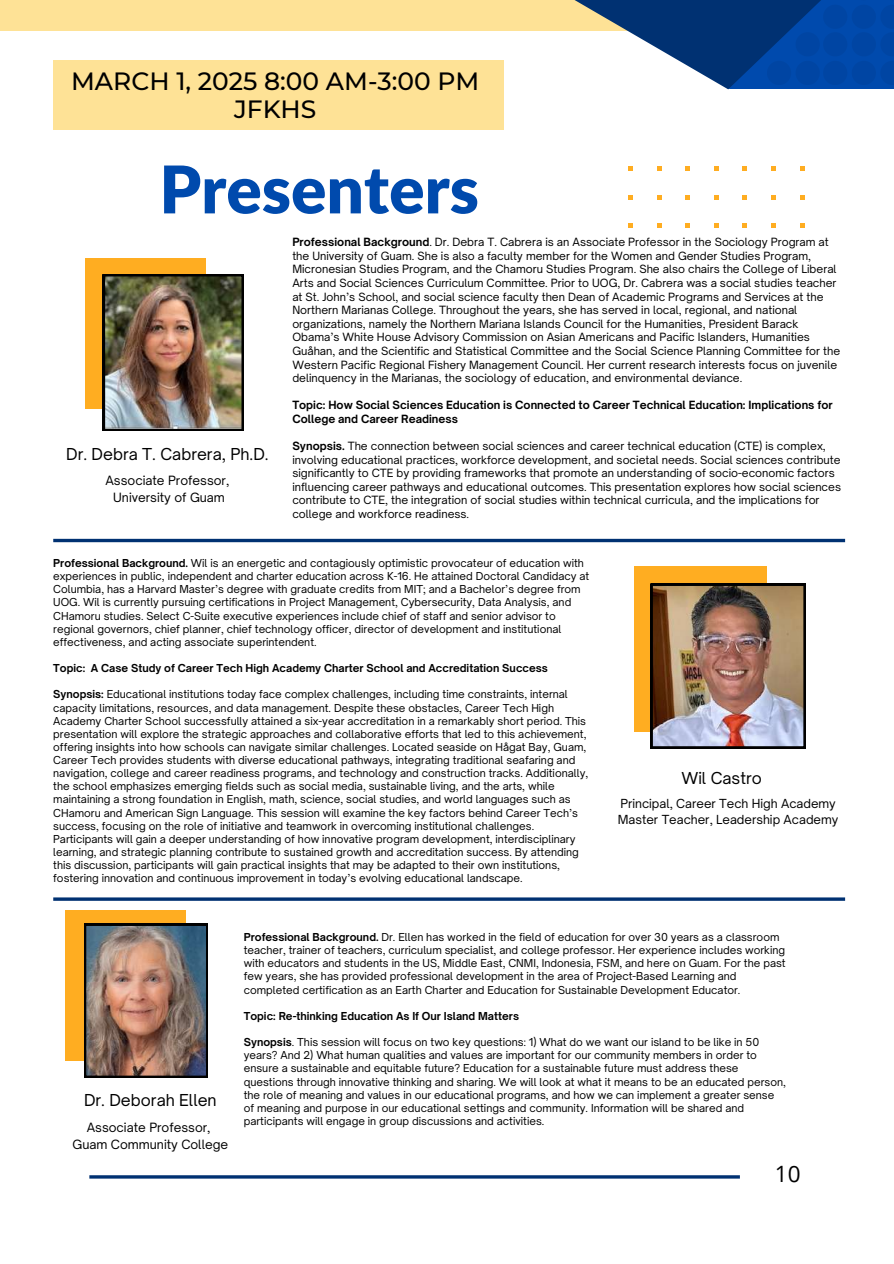
<style>
.page{position:relative;width:894px;height:1264px;background:#fff}
.page>*{position:absolute;margin:0;border:0;box-sizing:border-box;transform-origin:0 0}
.t1{font:900 65.7px "Lato";color:#004aad}
.t2{font:500 24.9px/28.2px "Montserrat";color:#000;text-align:center}
.t3{font:22.5px "Open Sans";color:#000}
.t4{font:15.75px "Open Sauce One";color:#000}
.t5{font:12.3px/17px "Open Sauce One";color:#000;text-align:center}
.t6{font:12px/15.9px "Open Sauce One";color:#000}
.t7{font:10.8px/13.6px "Open Sauce One";color:#000}
.t8{font:700 10.8px/13.6px "Open Sauce One";color:#000}
.t9{font:10.5px/13.2px "Open Sauce One";color:#000}
.t10{font:700 10.5px "Open Sauce One";color:#000}
.s1{font-weight:700}
</style>
<div class="page">
<hr style="left:89px;top:1175px;width:650px;height:3px;background:#003172">
<div style="left:85px;top:258px;width:120px;height:151px;background:#ffad21"></div>
<div style="left:634px;top:565px;width:133px;height:166px;background:#ffad21"></div>
<svg style="left:628px;top:167px;width:4px;height:4px"></svg>
<svg style="left:628px;top:195px;width:4px;height:4px"></svg>
<svg style="left:628px;top:223px;width:4px;height:4px"></svg>
<svg style="left:657px;top:167px;width:4px;height:4px"></svg>
<svg style="left:657px;top:195px;width:4px;height:4px"></svg>
<svg style="left:657px;top:223px;width:4px;height:4px"></svg>
<svg style="left:685px;top:167px;width:4px;height:4px"></svg>
<svg style="left:685px;top:195px;width:4px;height:4px"></svg>
<svg style="left:685px;top:223px;width:4px;height:4px"></svg>
<svg style="left:714px;top:167px;width:4px;height:4px"></svg>
<svg style="left:714px;top:195px;width:4px;height:4px"></svg>
<svg style="left:714px;top:223px;width:4px;height:4px"></svg>
<svg style="left:742px;top:167px;width:4px;height:4px"></svg>
<svg style="left:742px;top:195px;width:4px;height:4px"></svg>
<svg style="left:742px;top:223px;width:4px;height:4px"></svg>
<svg style="left:771px;top:167px;width:4px;height:4px"></svg>
<svg style="left:771px;top:195px;width:4px;height:4px"></svg>
<svg style="left:771px;top:223px;width:4px;height:4px"></svg>
<svg style="left:800px;top:167px;width:3px;height:4px"></svg>
<svg style="left:800px;top:195px;width:3px;height:4px"></svg>
<svg style="left:800px;top:223px;width:3px;height:4px"></svg>
<div style="left:0;top:0;width:700px;height:31px;background:#fee296"></div>
<svg style="left:503px;top:0;width:225px;height:89px"></svg>
<svg style="left:728px;top:0;width:165px;height:89px;background:#003985"></svg>
<svg style="left:767px;top:0;width:126px;height:84px;background:#0044a0"></svg>
<div style="left:53px;top:60px;width:450px;height:70px;background:#fee296"></div>
<div style="left:65px;top:909px;width:120px;height:151px;background:#ffad21"></div>
<hr style="left:53px;top:539px;width:791px;height:3px;background:#003172">
<img style="left:103px;top:274px;width:140px;height:156px">
<img style="left:650px;top:583px;width:155px;height:165px">
<img style="left:84px;top:923px;width:124px;height:154px">
<hr style="left:53px;top:897px;width:791px;height:3px;background:#003172">
<h2 class="t2" style="left:71px;top:67px;width:409px">MARCH 1, 2025 8:00 AM-3:00 PM<br>JFKHS</h2>
<h1 class="t1" style="left:159px;top:148px;width:321px">Presenters</h1>
<p class="t7" style="left:292px;top:235px;width:549px"><span class="s1">Professional Background</span>. Dr. Debra T. Cabrera is an Associate Professor in the Sociology Program at the University of Guam. She is also a faculty member for the Women and Gender Studies Program, Micronesian Studies Program, and the Chamoru Studies Program. She also chairs the College of Liberal Arts and Social Sciences Curriculum Committee. Prior to UOG, Dr. Cabrera was a social studies teacher at St. John’s School, and social science faculty then Dean of Academic Programs and Services at the Northern Marianas College. Throughout the years, she has served in local, regional, and national organizations, namely the Northern Mariana Islands Council for the Humanities, President Barack Obama’s White House Advisory Commission on Asian Americans and Pacific Islanders, Humanities Guåhan, and the Scientific and Statistical Committee and the Social Science Planning Committee for the Western Pacific Regional Fishery Management Council. Her current research interests focus on juvenile delinquency in the Marianas, the sociology of education, and environmental deviance.</p>
<p class="t8" style="left:292px;top:398px;width:541px">Topic: How Social Sciences Education is Connected to Career Technical Education: Implications for<br>College and Career Readiness</p>
<p class="t7" style="left:292px;top:439px;width:550px"><span class="s1">Synopsis.</span> The connection between social sciences and career technical education (CTE) is complex, involving educational practices, workforce development, and societal needs. Social sciences contribute significantly to CTE by providing frameworks that promote an understanding of socio-economic factors influencing career pathways and educational outcomes. This presentation explores how social sciences contribute to CTE, the integration of social studies within technical curricula, and the implications for college and workforce readiness.</p>
<p class="t9" style="left:53px;top:556px;width:537px"><span class="s1">Professional Background.</span> Wil is an energetic and contagiously optimistic provocateur of education with experiences in public, independent and charter education across K-16. He attained Doctoral Candidacy at Columbia, has a Harvard Master’s degree with graduate credits from MIT; and a Bachelor’s degree from UOG. Wil is currently pursuing certifications in Project Management, Cybersecurity, Data Analysis, and CHamoru studies. Select C-Suite executive experiences include chief of staff and senior advisor to regional governors, chief planner, chief technology officer, director of development and institutional effectiveness, and acting associate superintendent.</p>
<p class="t10" style="left:53px;top:661px;width:496px">Topic: A Case Study of Career Tech High Academy Charter School and Accreditation Success</p>
<p class="t9" style="left:53px;top:687px;width:536px"><span class="s1">Synopsis:</span> Educational institutions today face complex challenges, including time constraints, internal capacity limitations, resources, and data management. Despite these obstacles, Career Tech High Academy Charter School successfully attained a six-year accreditation in a remarkably short period. This presentation will explore the strategic approaches and collaborative efforts that led to this achievement, offering insights into how schools can navigate similar challenges. Located seaside on Hågat Bay, Guam, Career Tech provides students with diverse educational pathways, integrating traditional seafaring and navigation, college and career readiness programs, and technology and construction tracks. Additionally, the school emphasizes emerging fields such as social media, sustainable living, and the arts, while maintaining a strong foundation in English, math, science, social studies, and world languages such as CHamoru and American Sign Language. This session will examine the key factors behind Career Tech’s success, focusing on the role of initiative and teamwork in overcoming institutional challenges.<br>Participants will gain a deeper understanding of how innovative program development, interdisciplinary learning, and strategic planning contribute to sustained growth and accreditation success. By attending this discussion, participants will gain practical insights that may be adapted to their own institutions, fostering innovation and continuous improvement in today’s evolving educational landscape.</p>
<h3 class="t4" style="left:66px;top:444px;width:204px">Dr. Debra T. Cabrera, Ph.D.</h3>
<p class="t5" style="left:105px;top:472px;width:125px">Associate Professor,<br>University of Guam</p>
<h3 class="t4" style="left:681px;top:768px;width:82px">Wil Castro</h3>
<p class="t6" style="left:617px;top:795px;width:222px">Principal, Career Tech High Academy<br>Master Teacher, Leadership Academy</p>
<h3 class="t4" style="left:84px;top:1090px;width:134px">Dr. Deborah Ellen</h3>
<p class="t5" style="left:72px;top:1118px;width:157px">Associate Professor,<br>Guam Community College</p>
<p class="t9" style="left:244px;top:930px;width:543px"><span class="s1">Professional Background.</span> Dr. Ellen has worked in the field of education for over 30 years as a classroom teacher, trainer of teachers, curriculum specialist, and college professor. Her experience includes working with educators and students in the US, Middle East, CNMI, Indonesia, FSM, and here on Guam. For the past few years, she has provided professional development in the area of Project-Based Learning and completed certification as an Earth Charter and Education for Sustainable Development Educator.</p>
<p class="t10" style="left:244px;top:1009px;width:277px">Topic: Re-thinking Education As If Our Island Matters</p>
<p class="t9" style="left:244px;top:1035px;width:543px"><span class="s1">Synopsis</span>. This session will focus on two key questions: 1) What do we want our island to be like in 50 years? And 2) What human qualities and values are important for our community members in order to ensure a sustainable and equitable future? Education for a sustainable future must address these questions through innovative thinking and sharing. We will look at what it means to be an educated person, the role of meaning and values in our educational programs, and how we can implement a greater sense of meaning and purpose in our educational settings and community. Information will be shared and participants will engage in group discussions and activities.</p>
<h3 class="t3" style="left:774px;top:1157px;width:27px">10</h3>
</div>
